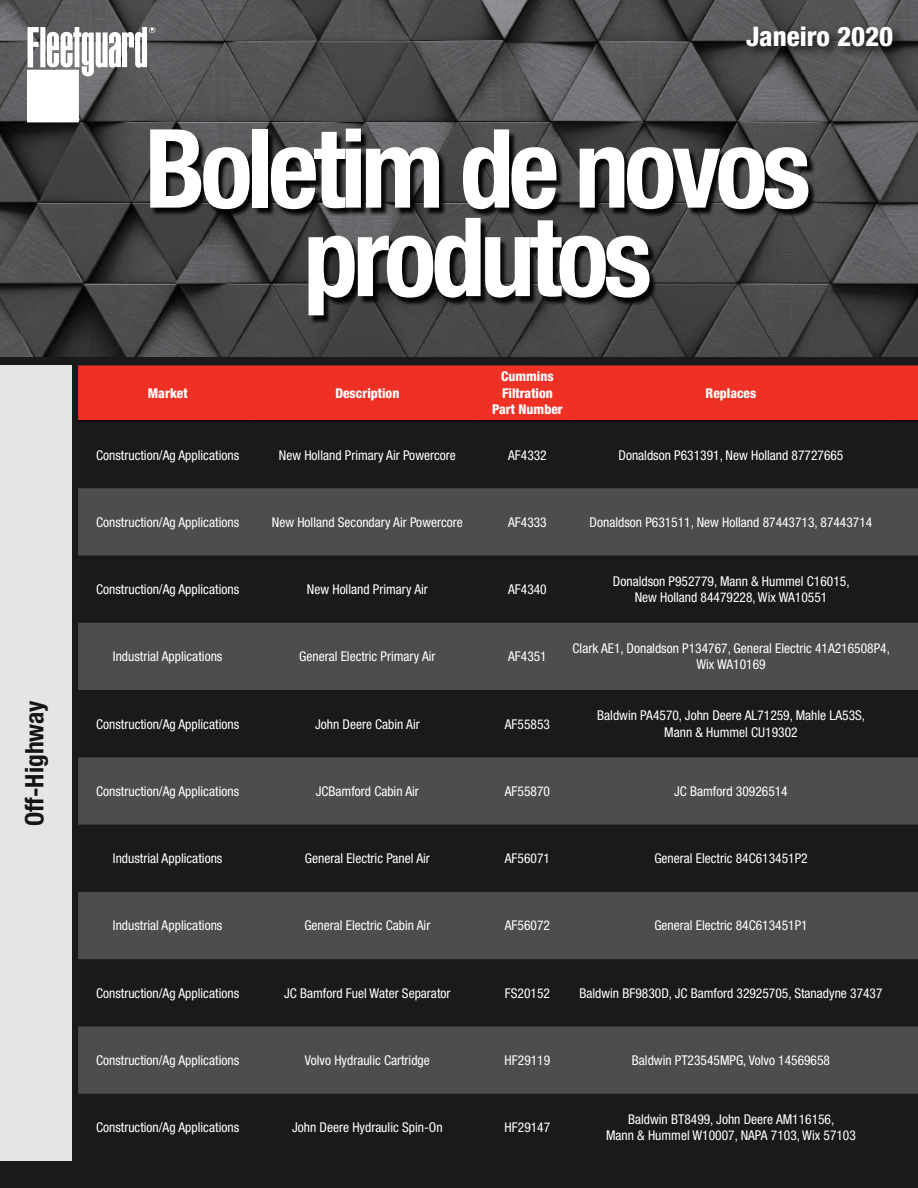
<style>
.page{position:relative;width:918px;height:1188px;background:#fff}
.page>*{position:absolute;margin:0;border:0;box-sizing:border-box;transform-origin:0 0}
.t1{font:700 condensed 109.5px/88.5px "Helvetica Neue LT Std";letter-spacing:-.05em;color:#fff;text-align:center}
.t2{font:800 condensed 27px "Helvetica Neue LT Std";color:#fff}
.t3{font:700 condensed 25.5px "Helvetica Neue LT Std";color:#141414}
.t4{font:condensed 13.5px/16.5px "Helvetica Neue LT Std";color:#fff;text-align:center}
.t5{font:800 condensed 13.5px/16.5px "Helvetica Neue LT Std";color:#fff;text-align:center}
</style>
<div class="page">
<div style="left:0;top:224px;width:918px;height:964px;background:#1a1a1a"></div>
<img style="left:0;top:0;width:918px;height:356px">
<div style="left:744px;top:23px;width:162px;height:36px;background:#000;opacity:.75"></div>
<div style="left:78px;top:365px;width:840px;height:55px;background:#ee3124"></div>
<svg style="left:78px;top:488px;width:840px;height:606px;fill:#4d4d4d"></svg>
<hr style="left:78px;top:420px;width:173px;height:2px;background:#000">
<hr style="left:251px;top:420px;width:227px;height:2px;background:#000">
<hr style="left:478px;top:420px;width:93px;height:2px;background:#000">
<hr style="left:571px;top:420px;width:320px;height:2px;background:#000">
<hr style="left:891px;top:420px;width:27px;height:2px;background:#000">
<div style="left:0;top:365px;width:71px;height:796px;background:#e4e5e6"></div>
<div style="left:151px;top:131px;width:665px;height:193px;background:#000;opacity:.93"></div>
<div style="left:27px;top:70px;width:52px;height:52px;background:#fff"></div>
<svg style="left:28px;top:27px;width:127px;height:49px"></svg>
<h3 class="t3" style="left:19px;top:826px;width:128px;rotate:-90deg">Off-Highway</h3>
<h2 class="t2" style="left:746px;top:20px;width:149px">Janeiro 2020</h2>
<h1 class="t1" style="left:145px;top:123px;width:668px">Boletim de novos produtos</h1>
<p class="t5" style="left:148px;top:384px;width:41px">Market</p>
<p class="t5" style="left:335px;top:384px;width:66px">Description</p>
<p class="t5" style="left:492px;top:368px;width:72px">Cummins<br>Filtration<br>Part Number</p>
<p class="t5" style="left:706px;top:384px;width:52px">Replaces</p>
<p class="t4" style="left:96px;top:447px;width:144px">Construction/Ag Applications</p>
<p class="t4" style="left:279px;top:447px;width:179px">New Holland Primary Air Powercore</p>
<p class="t4" style="left:508px;top:447px;width:40px">AF4332</p>
<p class="t4" style="left:619px;top:447px;width:226px">Donaldson P631391, New Holland 87727665</p>
<p class="t4" style="left:96px;top:514px;width:144px">Construction/Ag Applications</p>
<p class="t4" style="left:272px;top:514px;width:193px">New Holland Secondary Air Powercore</p>
<p class="t4" style="left:508px;top:514px;width:40px">AF4333</p>
<p class="t4" style="left:590px;top:514px;width:284px">Donaldson P631511, New Holland 87443713, 87443714</p>
<p class="t4" style="left:96px;top:581px;width:144px">Construction/Ag Applications</p>
<p class="t4" style="left:307px;top:581px;width:122px">New Holland Primary Air</p>
<p class="t4" style="left:508px;top:581px;width:40px">AF4340</p>
<p class="t4" style="left:613px;top:573px;width:238px">Donaldson P952779, Mann &amp; Hummel C16015,<br>New Holland 84479228, Wix WA10551</p>
<p class="t4" style="left:113px;top:648px;width:111px">Industrial Applications</p>
<p class="t4" style="left:299px;top:648px;width:138px">General Electric Primary Air</p>
<p class="t4" style="left:508px;top:648px;width:40px">AF4351</p>
<p class="t4" style="left:573px;top:640px;width:319px">Clark AE1, Donaldson P134767, General Electric 41A216508P4,<br>Wix WA10169</p>
<p class="t4" style="left:96px;top:715px;width:144px">Construction/Ag Applications</p>
<p class="t4" style="left:315px;top:715px;width:106px">John Deere Cabin Air</p>
<p class="t4" style="left:505px;top:715px;width:47px">AF55853</p>
<p class="t4" style="left:597px;top:707px;width:269px">Baldwin PA4570, John Deere AL71259, Mahle LA53S,<br>Mann &amp; Hummel CU19302</p>
<p class="t4" style="left:96px;top:783px;width:144px">Construction/Ag Applications</p>
<p class="t4" style="left:316px;top:783px;width:104px">JCBamford Cabin Air</p>
<p class="t4" style="left:505px;top:783px;width:47px">AF55870</p>
<p class="t4" style="left:674px;top:783px;width:115px">JC Bamford 30926514</p>
<p class="t4" style="left:113px;top:850px;width:111px">Industrial Applications</p>
<p class="t4" style="left:305px;top:850px;width:126px">General Electric Panel Air</p>
<p class="t4" style="left:505px;top:850px;width:47px">AF56071</p>
<p class="t4" style="left:654px;top:850px;width:155px">General Electric 84C613451P2</p>
<p class="t4" style="left:113px;top:917px;width:111px">Industrial Applications</p>
<p class="t4" style="left:304px;top:917px;width:127px">General Electric Cabin Air</p>
<p class="t4" style="left:505px;top:917px;width:47px">AF56072</p>
<p class="t4" style="left:654px;top:917px;width:155px">General Electric 84C613451P1</p>
<p class="t4" style="left:96px;top:985px;width:144px">Construction/Ag Applications</p>
<p class="t4" style="left:284px;top:985px;width:168px">JC Bamford Fuel Water Separator</p>
<p class="t4" style="left:505px;top:985px;width:47px">FS20152</p>
<p class="t4" style="left:579px;top:985px;width:305px">Baldwin BF9830D, JC Bamford 32925705, Stanadyne 37437</p>
<p class="t4" style="left:96px;top:1052px;width:144px">Construction/Ag Applications</p>
<p class="t4" style="left:305px;top:1052px;width:126px">Volvo Hydraulic Cartridge</p>
<p class="t4" style="left:505px;top:1052px;width:47px">HF29119</p>
<p class="t4" style="left:632px;top:1052px;width:200px">Baldwin PT23545MPG, Volvo 14569658</p>
<p class="t4" style="left:96px;top:1119px;width:144px">Construction/Ag Applications</p>
<p class="t4" style="left:292px;top:1119px;width:152px">John Deere Hydraulic Spin-On</p>
<p class="t4" style="left:505px;top:1119px;width:47px">HF29147</p>
<p class="t4" style="left:606px;top:1111px;width:251px">Baldwin BT8499, John Deere AM116156,<br>Mann &amp; Hummel W10007, NAPA 7103, Wix 57103</p>
</div>
